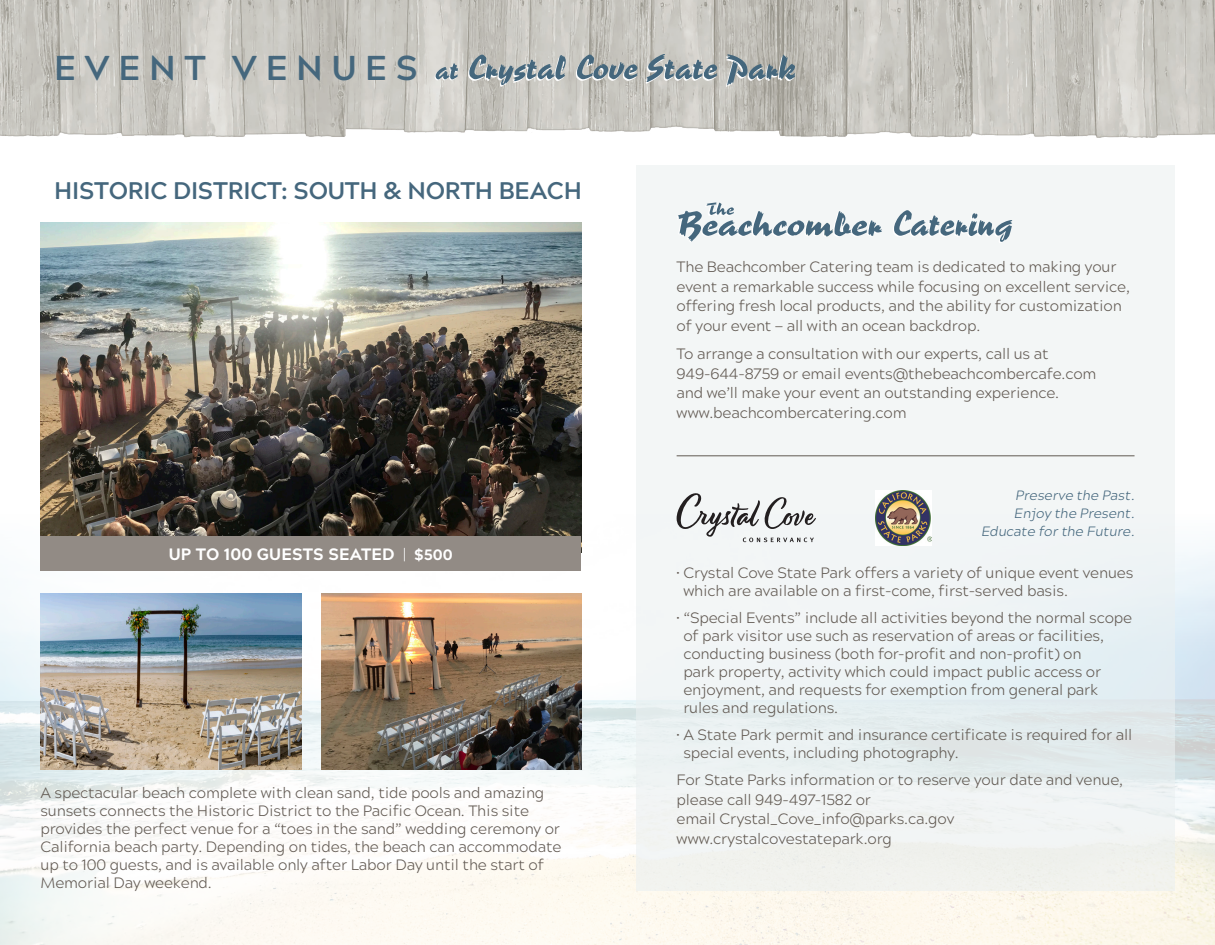
<style>
.page{position:relative;width:1215px;height:945px;background:#fff}
.page>*{position:absolute;margin:0;border:0;box-sizing:border-box;transform-origin:0 0}
.t1{font:700 34.5px "Acherus Grotesque";letter-spacing:.25em;color:#45677d}
.t2{font:700 24px "Acherus Grotesque";letter-spacing:-.01em;color:#45677d}
.t3{font:800 16.5px "Acherus Grotesque";letter-spacing:.01em;color:#fff}
.t4{font:300 15px/18px "Acherus Grotesque";letter-spacing:-.01em;color:#615952}
.t5{font:italic 300 13.5px/18px "Acherus Grotesque";color:#45677d;text-align:right}
.s1{font-weight:300;font-size:15px}
.s2{font-size:15px}
</style>
<div class="page">
<img style="left:0;top:292px;width:1215px;height:653px">
<div style="left:636px;top:166px;width:538px;height:725px;background:linear-gradient(to bottom,#f4f7f8,#ebf0f0)"></div>
<img style="left:0;top:0;width:1215px;height:137px">
<img style="left:40px;top:223px;width:541px;height:313px">
<div style="left:40px;top:536px;width:541px;height:35px;background:#928b85"></div>
<img style="left:40px;top:594px;width:262px;height:176px">
<img style="left:321px;top:594px;width:260px;height:176px">
<svg style="left:677px;top:491px;width:139px;height:51px"></svg>
<hr style="left:677px;top:455px;width:458px;height:1px;background:#615952">
<svg style="left:677px;top:202px;width:205px;height:40px"></svg>
<svg style="left:893px;top:210px;width:119px;height:33px"></svg>
<svg style="left:435px;top:63px;width:23px;height:17px"></svg>
<svg style="left:468px;top:55px;width:98px;height:32px;background:#a4adb0"></svg>
<svg style="left:576px;top:55px;width:62px;height:26px;background:#9ba6aa"></svg>
<svg style="left:645px;top:54px;width:72px;height:30px;background:#a3acb0"></svg>
<svg style="left:726px;top:54px;width:69px;height:33px;background:#99a2a4"></svg>
<img style="left:875px;top:491px;width:56px;height:54px">
<h1 class="t1" style="left:54px;top:39px;width:365px">EVENT VENUES</h1>
<h2 class="t2" style="left:54px;top:170px;width:529px">HISTORIC DISTRICT: SOUTH &amp; NORTH BEACH</h2>
<p class="t3" style="left:169px;top:540px;width:285px">UP TO 100 GUESTS SEATED <span class="s1">|</span> <span class="s2">$500</span></p>
<p class="t4" style="left:40px;top:783px;width:523px">A spectacular beach complete with clean sand, tide pools and amazing sunsets connects the Historic District to the Pacific Ocean. This site provides the perfect venue for a “toes in the sand” wedding ceremony or California beach party. Depending on tides, the beach can accommodate up to 100 guests, and is available only after Labor Day until the start of Memorial Day weekend.</p>
<p class="t4" style="left:677px;top:256px;width:455px;line-height:19.5px">The Beachcomber Catering team is dedicated to making your event a remarkable success while focusing on excellent service, offering fresh local products, and the ability for customization of your event — all with an ocean backdrop.</p>
<p class="t4" style="left:677px;top:343px;width:421px;line-height:19.5px">To arrange a consultation with our experts, call us at 949-644-8759 or email events@thebeachcombercafe.com and we’ll make your event an outstanding experience. www.beachcombercatering.com</p>
<p class="t5" style="left:982px;top:486px;width:154px">Preserve the Past.<br>Enjoy the Present.<br>Educate for the Future.</p>
<p class="t4" style="left:683px;top:563px;width:452px;text-indent:-7px">• Crystal Cove State Park offers a variety of unique event venues which are available on a first-come, first-served basis.</p>
<p class="t4" style="left:683px;top:608px;width:450px;text-indent:-7px">• “Special Events” include all activities beyond the normal scope of park visitor use such as reservation of areas or facilities, conducting business (both for-profit and non-profit) on<br>park property, activity which could impact public access or enjoyment, and requests for exemption from general park rules and regulations.</p>
<p class="t4" style="left:683px;top:725px;width:450px;text-indent:-7px">• A State Park permit and insurance certificate is required for all special events, including photography.</p>
<p class="t4" style="left:677px;top:769px;width:448px;line-height:19.5px">For State Parks information or to reserve your date and venue, please call 949-497-1582 or<br>email Crystal_Cove_info@parks.ca.gov www.crystalcovestatepark.org</p>
</div>
